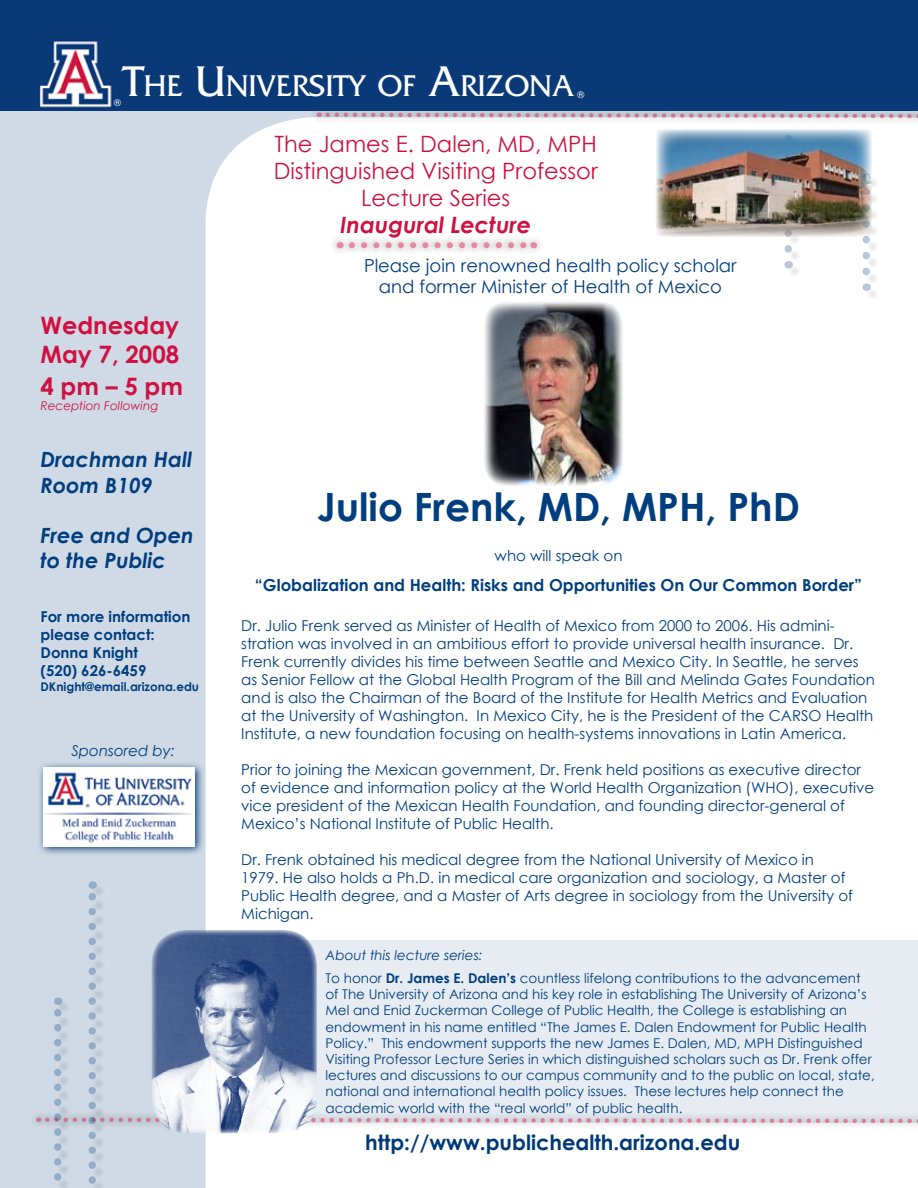
<style>
.page{position:relative;width:918px;height:1188px;background:#fff}
.page>*{position:absolute;margin:0;border:0;box-sizing:border-box;transform-origin:0 0}
.t1{font:700 39px "Century Gothic";color:#003e7e}
.t2{font:31.5px "Friz Quadrata";color:#fff}
.t3{font:700 24px/28.8px "Century Gothic";color:#ce1141}
.t4{font:22.5px/27px "Century Gothic";color:#ce1141;text-align:center}
.t5{font:italic 700 22.5px "Century Gothic";color:#ce1141}
.t6{font:italic 700 21px/25.2px "Century Gothic";color:#003e7e}
.t7{font:700 21px "Century Gothic";color:#003876}
.t8{font:18px/21.6px "Century Gothic";color:#003e7e;text-align:center}
.t9{font:700 16.5px "Century Gothic";color:#003e7e}
.t10{font:15px/18px "Century Gothic";color:#003e7e}
.t11{font:700 15px/18px "Century Gothic";color:#003e7e}
.t12{font:italic 15px "Century Gothic";color:#003e7e}
.t13{font:13.5px/16.2px "Century Gothic";color:#003e7e}
.t14{font:700 12px "Century Gothic";color:#003e7e}
.t15{font:italic 12px "Century Gothic";color:#ce1141}
.t16{font:9px "Century Gothic";color:#fff}
.s1{font-size:45px}
.s2{font-style:italic}
.s3{font-weight:700}
</style>
<div class="page">
<div style="left:0;top:80px;width:918px;height:1108px;background:#cfdae6"></div>
<div style="left:206px;top:117px;width:712px;height:764px;background:#fff"></div>
<svg style="left:39px;top:761px;width:172px;height:102px"></svg>
<img style="left:43px;top:767px;width:151px;height:79px">
<div style="left:308px;top:104px;width:610px;height:25px;background:#fefefe"></div>
<svg style="left:319px;top:111px;width:599px;height:10px"></svg>
<div style="left:865px;top:176px;width:17px;height:127px;background:#000;opacity:.33"></div>
<svg style="left:862px;top:237px;width:8px;height:35px"></svg>
<div style="left:787px;top:138px;width:17px;height:142px;background:#000;opacity:.33"></div>
<svg style="left:784px;top:237px;width:8px;height:12px"></svg>
<img style="left:656px;top:129px;width:216px;height:108px">
<svg style="left:38px;top:881px;width:880px;height:307px"></svg>
<svg style="left:328px;top:234px;width:219px;height:25px;background:#f8f6f7"></svg>
<svg style="left:352px;top:242px;width:175px;height:6px"></svg>
<div style="left:0;top:0;width:918px;height:111px;background:#0a3977"></div>
<img style="left:483px;top:300px;width:141px;height:187px">
<h2 class="t2" style="left:123px;top:68px;width:453px"><span class="s1">T</span>HE <span class="s1">U</span>NIVERSITY OF <span class="s1">A</span>RIZONA</h2>
<p class="t16" style="left:578px;top:89px;width:8px">®</p>
<p class="t16" style="left:114px;top:96px;width:8px">®</p>
<h3 class="t4" style="left:274px;top:130px;width:326px">The James E. Dalen, MD, MPH<br>Distinguished Visiting Professor<br>Lecture Series</h3>
<h3 class="t5" style="left:340px;top:208px;width:192px">Inaugural Lecture</h3>
<h3 class="t3" style="left:40px;top:310px;width:140px">Wednesday<br>May 7, 2008</h3>
<h3 class="t3" style="left:40px;top:371px;width:144px">4 pm – 5 pm</h3>
<p class="t15" style="left:40px;top:397px;width:119px">Reception Following</p>
<h3 class="t6" style="left:40px;top:446px;width:153px">Drachman Hall<br>Room B109</h3>
<h3 class="t6" style="left:40px;top:522px;width:155px">Free and Open to the Public</h3>
<p class="t11" style="left:40px;top:607px;width:152px">For more information please contact:<br>Donna Knight<br>(520) 626-6459</p>
<p class="t14" style="left:40px;top:677px;width:160px">DKnight@email.arizona.edu</p>
<p class="t12" style="left:72px;top:740px;width:105px">Sponsored by:</p>
<p class="t8" style="left:364px;top:254px;width:374px">Please join renowned health policy scholar and former Minister of Health of Mexico</p>
<h1 class="t1" style="left:317px;top:477px;width:484px">Julio Frenk, MD, MPH, PhD</h1>
<p class="t10" style="left:495px;top:546px;width:129px">who will speak on</p>
<p class="t9" style="left:255px;top:573px;width:609px">“Globalization and Health: Risks and Opportunities On Our Common Border”</p>
<p class="t10" style="left:241px;top:616px;width:635px">Dr. Julio Frenk served as Minister of Health of Mexico from 2000 to 2006. His admini&shy;stration was involved in an ambitious effort to provide universal health insurance. Dr.<br>Frenk currently divides his time between Seattle and Mexico City. In Seattle, he serves as Senior Fellow at the Global Health Program of the Bill and Melinda Gates Foundation and is also the Chairman of the Board of the Institute for Health Metrics and Evaluation at the University of Washington. In Mexico City, he is the President of the CARSO Health Institute, a new foundation focusing on health-systems innovations in Latin America.</p>
<p class="t10" style="left:241px;top:760px;width:635px">Prior to joining the Mexican government, Dr. Frenk held positions as executive director of evidence and information policy at the World Health Organization (WHO), executive vice president of the Mexican Health Foundation, and founding director-general of Mexico’s National Institute of Public Health.</p>
<p class="t10" style="left:241px;top:850px;width:613px">Dr. Frenk obtained his medical degree from the National University of Mexico in 1979. He also holds a Ph.D. in medical care organization and sociology, a Master of Public Health degree, and a Master of Arts degree in sociology from the University of Michigan.</p>
<p class="t13" style="left:326px;top:943px;width:537px;line-height:23.4px"><span class="s2">About this lecture series:<br></span>To honor <span class="s3">Dr. James E. Dalen’s</span> countless lifelong contributions to the advancement</p>
<p class="t13" style="left:325px;top:986px;width:551px">of The University of Arizona and his key role in establishing The University of Arizona’s Mel and Enid Zuckerman College of Public Health, the College is establishing an endowment in his name entitled “The James E. Dalen Endowment for Public Health Policy.” This endowment supports the new James E. Dalen, MD, MPH Distinguished Visiting Professor Lecture Series in which distinguished scholars such as Dr. Frenk offer lectures and discussions to our campus community and to the public on local, state, national and international health policy issues. These lectures help connect the academic world with the “real world” of public health.</p>
<h3 class="t7" style="left:365px;top:1126px;width:377px">http://www.publichealth.arizona.edu</h3>
</div>
